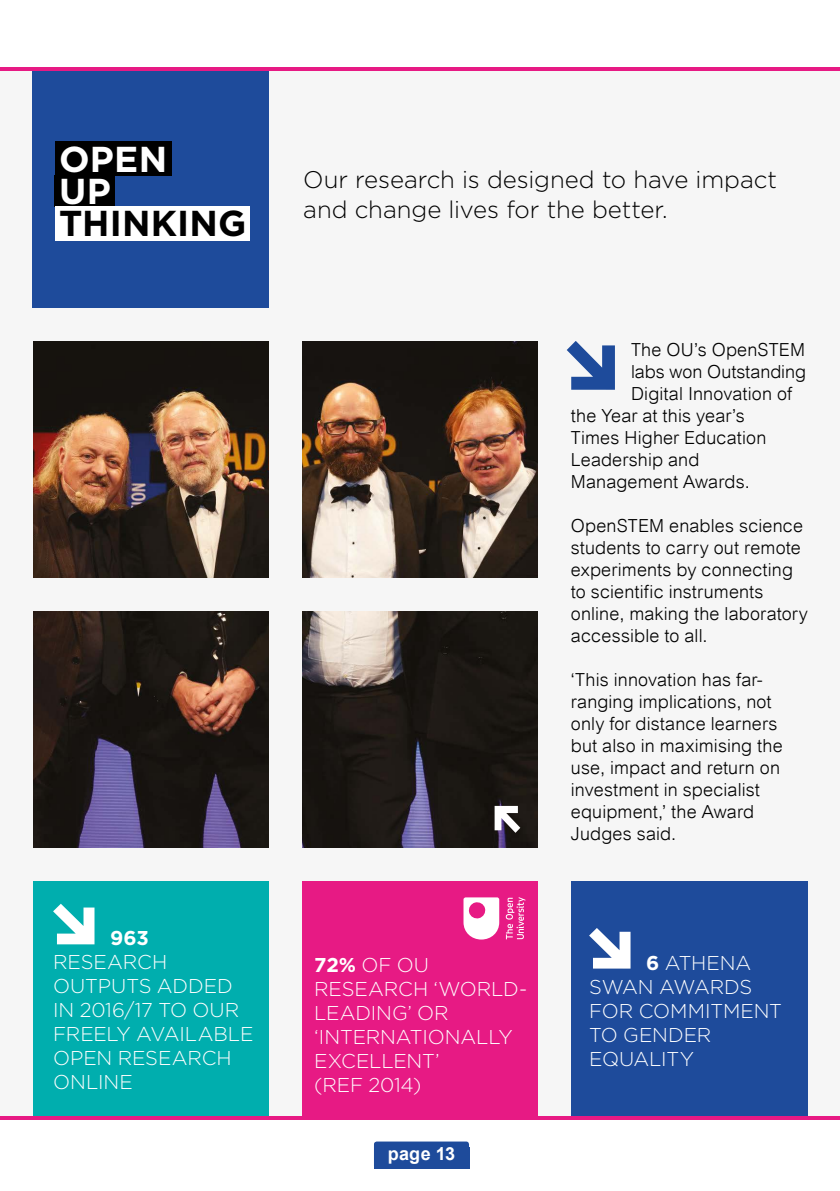
<style>
.page{position:relative;width:840px;height:1191px;background:#fff}
.page>*{position:absolute;margin:0;border:0;box-sizing:border-box;transform-origin:0 0}
.t1{font:700 36px "Gotham";letter-spacing:.005em;color:#000}
.t2{font:700 36px/32px "Gotham";letter-spacing:.005em;color:#fff}
.t3{font:300 24px/30px "Gotham";color:#000}
.t4{font:300 20px/24px "Gotham";letter-spacing:-.005em;color:#fff}
.t5{font:700 20px "Gotham";color:#fff}
.t6{font:300 18px/22px "Arial";letter-spacing:.005em;color:#000}
.t7{font:700 18px "Arial";letter-spacing:.01em;color:#fff}
.s1{font-weight:700}
</style>
<div class="page">
<img style="left:33px;top:342px;width:505px;height:506px">
<div style="left:567px;top:876px;width:255px;height:265px;background:#1e4b9b"></div>
<div style="left:299px;top:875px;width:255px;height:265px;background:#e71a84"></div>
<div style="left:0;top:1118px;width:839px;height:73px;background:#fff"></div>
<div style="left:374px;top:1141px;width:95px;height:27px;background:#1e4b9b;border-radius:3px"></div>
<div style="left:374px;top:1147px;width:95px;height:21px;background:#1e4b9b"></div>
<div style="left:31px;top:874px;width:255px;height:244px;background:#00aeae"></div>
<div style="left:0;top:69px;width:32px;height:1049px;background:#f6f6f6"></div>
<div style="left:567px;top:607px;width:255px;height:264px;background:#f6f6f6"></div>
<div style="left:564px;top:327px;width:258px;height:265px;background:#f6f6f6"></div>
<div style="left:8px;top:579px;width:811px;height:32px;background:#f6f6f6"></div>
<div style="left:292px;top:71px;width:255px;height:265px;background:#f6f6f6"></div>
<div style="left:564px;top:68px;width:255px;height:265px;background:#f6f6f6"></div>
<div style="left:808px;top:71px;width:31px;height:1049px;background:#f6f6f6"></div>
<svg style="left:505px;top:897px;width:20px;height:42px"></svg>
<svg style="left:463px;top:897px;width:36px;height:42px"></svg>
<div style="left:8px;top:848px;width:811px;height:32px;background:#f6f6f6"></div>
<div style="left:538px;top:68px;width:32px;height:1050px;background:#f6f6f6"></div>
<div style="left:33px;top:70px;width:242px;height:239px;background:#1e4b9b"></div>
<div style="left:55px;top:141px;width:116px;height:34px;background:#000"></div>
<div style="left:55px;top:175px;width:60px;height:32px;background:#000"></div>
<div style="left:55px;top:207px;width:194px;height:34px;background:#fff"></div>
<svg style="left:566px;top:341px;width:48px;height:49px"></svg>
<svg style="left:589px;top:928px;width:41px;height:40px"></svg>
<svg style="left:53px;top:903px;width:41px;height:41px"></svg>
<div style="left:269px;top:69px;width:33px;height:1049px;background:#f6f6f6"></div>
<hr style="left:0;top:68px;width:839px;height:3px;background:#e71a84">
<hr style="left:0;top:1116px;width:839px;height:4px;background:#e71a84">
<div style="left:0;top:308px;width:839px;height:33px;background:#f6f6f6"></div>
<svg style="left:494px;top:806px;width:26px;height:27px"></svg>
<h1 class="t2" style="left:59px;top:143px;width:109px">OPEN<br>UP</h1>
<h1 class="t1" style="left:59px;top:199px;width:188px">THINKING</h1>
<p class="t5" style="left:110px;top:924px;width:40px">963</p>
<p class="t4" style="left:53px;top:949px;width:202px">RESEARCH<br>OUTPUTS ADDED<br>IN 2016/17 TO OUR<br>FREELY AVAILABLE<br>OPEN RESEARCH<br>ONLINE</p>
<h2 class="t3" style="left:303px;top:163px;width:475px">Our research is designed to have impact and change lives for the better.</h2>
<p class="t4" style="left:314px;top:952px;width:215px"><span class="s1">72%</span> OF OU<br>RESEARCH ‘WORLD-<br>LEADING’ OR ‘INTERNATIONALLY<br>EXCELLENT’<br>(REF 2014)</p>
<p class="t7" style="left:387px;top:1141px;width:69px">page 13</p>
<p class="t6" style="left:630px;top:339px;width:175px">The OU’s OpenSTEM</p>
<p class="t6" style="left:630px;top:361px;width:176px">labs won Outstanding</p>
<p class="t6" style="left:630px;top:383px;width:162px">Digital Innovation of</p>
<p class="t6" style="left:570px;top:405px;width:175px">the Year at this year’s</p>
<p class="t6" style="left:570px;top:427px;width:197px">Times Higher Education</p>
<p class="t6" style="left:570px;top:449px;width:130px">Leadership and</p>
<p class="t6" style="left:570px;top:471px;width:180px">Management Awards.</p>
<p class="t6" style="left:570px;top:515px;width:238px">OpenSTEM enables science students to carry out remote experiments by connecting to scientific instruments online, making the laboratory accessible to all.</p>
<p class="t6" style="left:570px;top:669px;width:213px">‘This innovation has far&shy;ranging implications, not only for distance learners but also in maximising the use, impact and return on investment in specialist equipment,’ the Award<br>Judges said.</p>
<p class="t4" style="left:588px;top:950px;width:194px;text-indent:57px"><span class="s1">6</span> ATHENA<br>SWAN AWARDS<br>FOR COMMITMENT<br>TO GENDER<br>EQUALITY</p>
</div>
